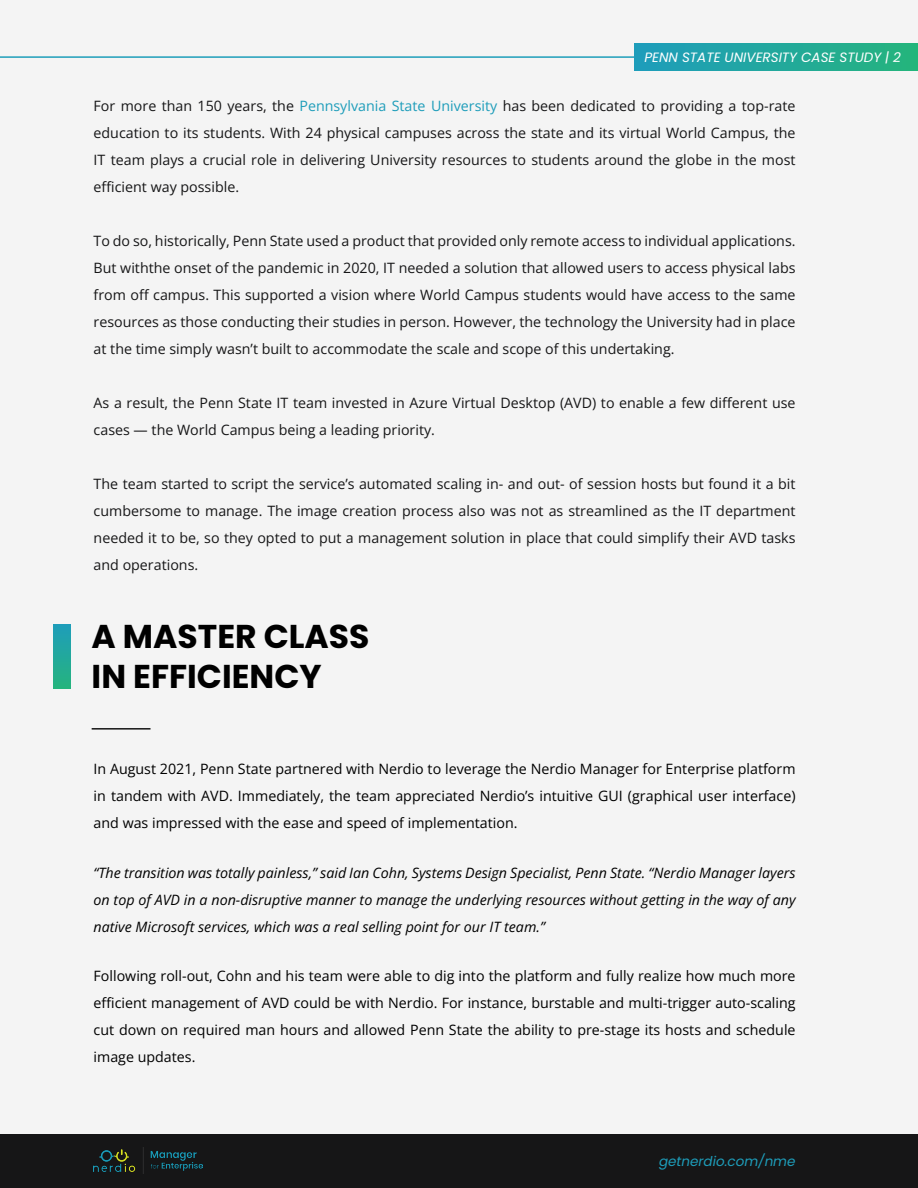
<style>
.page{position:relative;width:918px;height:1188px;background:#f4f4f4}
.page>*{position:absolute;margin:0;border:0;box-sizing:border-box;transform-origin:0 0}
.t1{font:700 33px/39.6px "Poppins";color:#000}
.t2{font:14.25px/27px "Open Sans";color:#161617;text-align:justify}
.t3{font:14.25px/27px "Open Sans";color:#000;text-align:justify}
.t4{font:italic 14.25px/27px "Open Sans";color:#000;text-align:justify}
.t5{font:italic 13.5px "Poppins";color:#fff}
.t6{font:italic 13.5px "Poppins";color:#1e9dba}
.s1{color:#1e9dba}
</style>
<div class="page">
<hr style="left:0;top:56px;width:746px;height:2px;background:#1e9eba">
<div style="left:634px;top:43px;width:284px;height:28px;background:linear-gradient(to right,#1e9cbd,#25b47c)"></div>
<div style="left:53px;top:624px;width:18px;height:64px;background:linear-gradient(to bottom,#1e9dba,#25b37f)"></div>
<hr style="left:92px;top:728px;width:59px;height:2px;background:#141414">
<div style="left:0;top:1134px;width:918px;height:54px;background:#161617"></div>
<img style="left:94px;top:1147px;width:109px;height:27px">
<p class="t5" style="left:644px;top:49px;width:258px">PENN STATE UNIVERSITY CASE STUDY | 2</p>
<p class="t2" style="left:94px;top:92px;width:704px">For more than 150 years, the <span class="s1">Pennsylvania State University</span> has been dedicated to providing a top-rate education to its students. With 24 physical campuses across the state and its virtual World Campus, the IT team plays a crucial role in delivering University resources to students around the globe in the most efficient way possible.</p>
<p class="t2" style="left:94px;top:227px;width:704px">To do so, historically, Penn State used a product that provided only remote access to individual applications.<br>But withthe onset of the pandemic in 2020, IT needed a solution that allowed users to access physical labs from off campus. This supported a vision where World Campus students would have access to the same resources as those conducting their studies in person. However, the technology the University had in place at the time simply wasn’t built to accommodate the scale and scope of this undertaking.</p>
<p class="t2" style="left:94px;top:389px;width:704px">As a result, the Penn State IT team invested in Azure Virtual Desktop (AVD) to enable a few different use cases — the World Campus being a leading priority.</p>
<p class="t2" style="left:94px;top:470px;width:704px">The team started to script the service’s automated scaling in- and out- of session hosts but found it a bit cumbersome to manage. The image creation process also was not as streamlined as the IT department needed it to be, so they opted to put a management solution in place that could simplify their AVD tasks and operations.</p>
<h1 class="t1" style="left:92px;top:617px;width:279px">A MASTER CLASS<br>IN EFFICIENCY</h1>
<p class="t3" style="left:94px;top:755px;width:704px">In August 2021, Penn State partnered with Nerdio to leverage the Nerdio Manager for Enterprise platform in tandem with AVD. Immediately, the team appreciated Nerdio’s intuitive GUI (graphical user interface) and was impressed with the ease and speed of implementation.</p>
<p class="t4" style="left:94px;top:859px;width:703px">“The transition was totally painless,” said Ian Cohn, Systems Design Specialist, Penn State. “Nerdio Manager layers on top of AVD in a non-disruptive manner to manage the underlying resources without getting in the way of any native Microsoft services, which was a real selling point for our IT team.”</p>
<p class="t3" style="left:94px;top:962px;width:704px">Following roll-out, Cohn and his team were able to dig into the platform and fully realize how much more efficient management of AVD could be with Nerdio. For instance, burstable and multi-trigger auto-scaling cut down on required man hours and allowed Penn State the ability to pre-stage its hosts and schedule image updates.</p>
<p class="t6" style="left:659px;top:1153px;width:138px">getnerdio.com/nme</p>
</div>
